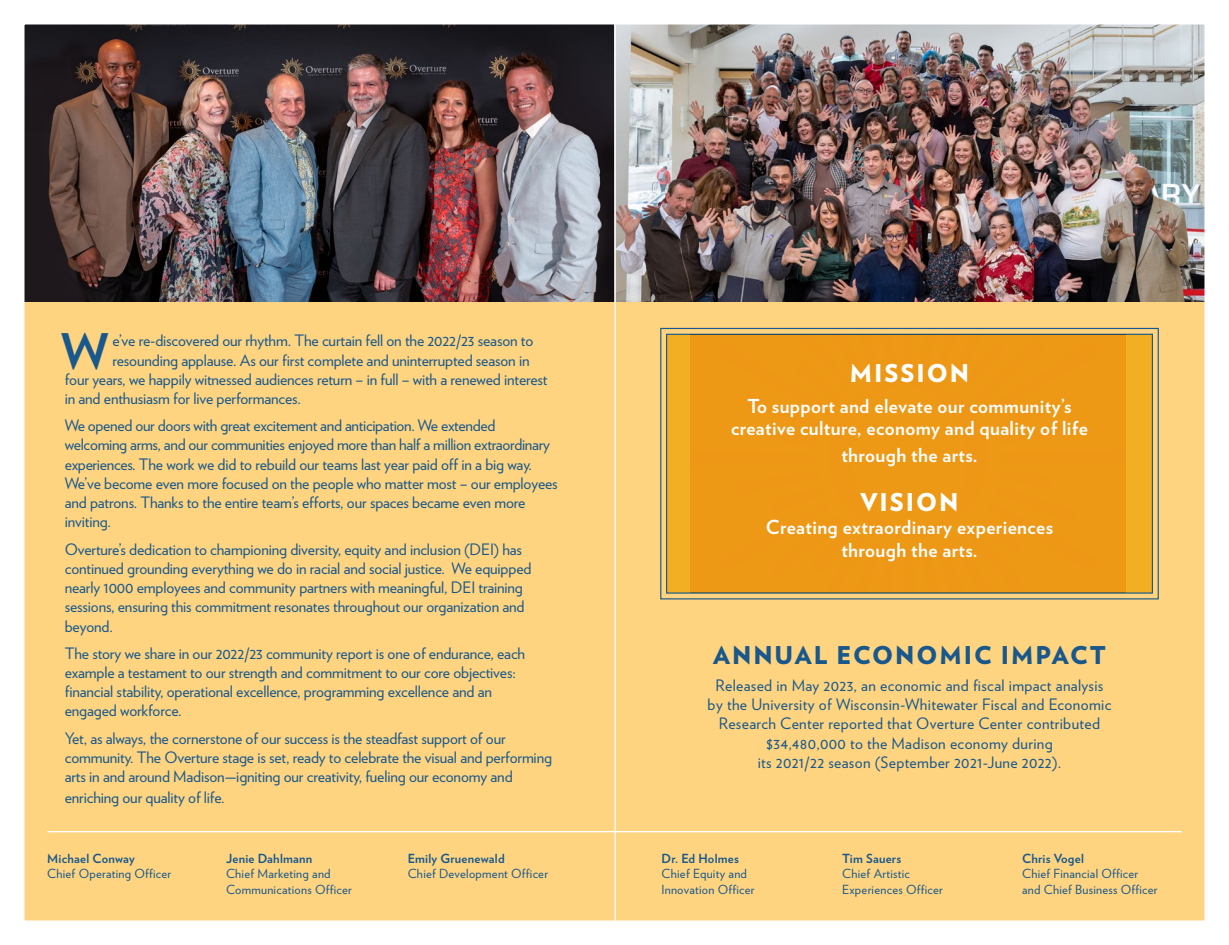
<style>
.page{position:relative;width:1229px;height:945px;background:#fff}
.page>*{position:absolute;margin:0;border:0;box-sizing:border-box;transform-origin:0 0}
.t1{font:700 49px "Verlag";color:#19588c}
.t2{font:900 24.5px "Verlag";letter-spacing:.08em;color:#19588c}
.t3{font:900 24.5px "Verlag";letter-spacing:.08em;color:#fff}
.t4{font:700 19.25px/22.8px "Verlag";letter-spacing:.02em;color:#fff;text-align:center}
.t5{font:15.75px/19.2px "Verlag";letter-spacing:-.01em;color:#19588c}
.t6{font:15.75px/19.2px "Verlag";letter-spacing:.02em;color:#19588c;text-align:center}
.t7{font:12.6px/15.8px "Verlag";letter-spacing:.02em;color:#19588c}
.t8{font:700 12.6px "Verlag";letter-spacing:.02em;color:#19588c}
</style>
<div class="page">
<div style="left:0;top:0;width:1228px;height:945px;background:#fed481"></div>
<img style="left:25px;top:25px;width:589px;height:276px">
<img style="left:616px;top:25px;width:587px;height:276px">
<hr style="left:47px;top:831px;width:1134px;height:1px;background:#fff">
<svg style="left:660px;top:327px;width:499px;height:273px"></svg>
<svg style="left:665px;top:333px;width:488px;height:261px;background:#d9a531"></svg>
<div style="left:690px;top:335px;width:435px;height:257px;background:#ee9916"></div>
<div style="left:0;top:0;width:1228px;height:945px;border:24px solid #fff"></div>
<hr style="left:614px;top:20px;width:2px;height:922px;background:#fff">
<h1 class="t1" style="left:61px;top:313px;width:49px">W</h1>
<p class="t5" style="left:112px;top:330px;width:422px">e’ve re-discovered our rhythm. The curtain fell on the 2022/23 season to</p>
<p class="t5" style="left:112px;top:350px;width:418px">resounding applause. As our first complete and uninterrupted season in</p>
<p class="t5" style="left:65px;top:369px;width:484px">four years, we happily witnessed audiences return – in full – with a renewed interest</p>
<p class="t5" style="left:65px;top:388px;width:237px">in and enthusiasm for live performances.</p>
<p class="t5" style="left:65px;top:415px;width:494px">We opened our doors with great excitement and anticipation. We extended welcoming arms, and our communities enjoyed more than half a million extraordinary experiences. The work we did to rebuild our teams last year paid off in a big way.<br>We’ve become even more focused on the people who matter most – our employees and patrons. Thanks to the entire team’s efforts, our spaces became even more inviting.</p>
<p class="t5" style="left:65px;top:538px;width:468px">Overture’s dedication to championing diversity, equity and inclusion (DEI) has continued grounding everything we do in racial and social justice. We equipped nearly 1000 employees and community partners with meaningful, DEI training sessions, ensuring this commitment resonates throughout our organization and beyond.</p>
<p class="t5" style="left:65px;top:643px;width:462px">The story we share in our 2022/23 community report is one of endurance, each example a testament to our strength and commitment to our core objectives: financial stability, operational excellence, programming excellence and an engaged workforce.</p>
<p class="t5" style="left:65px;top:727px;width:489px">Yet, as always, the cornerstone of our success is the steadfast support of our community. The Overture stage is set, ready to celebrate the visual and performing arts in and around Madison—igniting our creativity, fueling our economy and</p>
<p class="t5" style="left:65px;top:787px;width:161px">enriching our quality of life.</p>
<p class="t8" style="left:47px;top:848px;width:89px">Michael Conway</p>
<p class="t7" style="left:47px;top:865px;width:125px">Chief Operating Officer</p>
<p class="t8" style="left:226px;top:848px;width:88px">Jenie Dahlmann</p>
<p class="t7" style="left:226px;top:865px;width:127px">Chief Marketing and<br>Communications Officer</p>
<p class="t8" style="left:408px;top:848px;width:98px">Emily Gruenewald</p>
<p class="t7" style="left:408px;top:865px;width:142px">Chief Development Officer</p>
<h2 class="t3" style="left:850px;top:353px;width:121px">MISSION</h2>
<p class="t4" style="left:731px;top:393px;width:358px">To support and elevate our community’s creative culture, economy and quality of life</p>
<p class="t4" style="left:841px;top:442px;width:138px">through the arts.</p>
<h2 class="t3" style="left:860px;top:482px;width:100px">VISION</h2>
<p class="t4" style="left:766px;top:515px;width:289px">Creating extraordinary experiences through the arts.</p>
<h2 class="t2" style="left:713px;top:635px;width:394px">ANNUAL ECONOMIC IMPACT</h2>
<p class="t6" style="left:707px;top:675px;width:405px">Released in May 2023, an economic and fiscal impact analysis by the University of Wisconsin-Whitewater Fiscal and Economic Research Center reported that Overture Center contributed $34,480,000 to the Madison economy during<br>its 2021/22 season (September 2021-June 2022).</p>
<p class="t8" style="left:661px;top:848px;width:79px">Dr. Ed Holmes</p>
<p class="t7" style="left:661px;top:865px;width:94px">Chief Equity and<br>Innovation Officer</p>
<p class="t8" style="left:842px;top:848px;width:60px">Tim Sauers</p>
<p class="t7" style="left:842px;top:865px;width:102px">Chief Artistic<br>Experiences Officer</p>
<p class="t8" style="left:1022px;top:848px;width:63px">Chris Vogel</p>
<p class="t7" style="left:1022px;top:865px;width:137px">Chief Financial Officer and Chief Business Officer</p>
</div>
